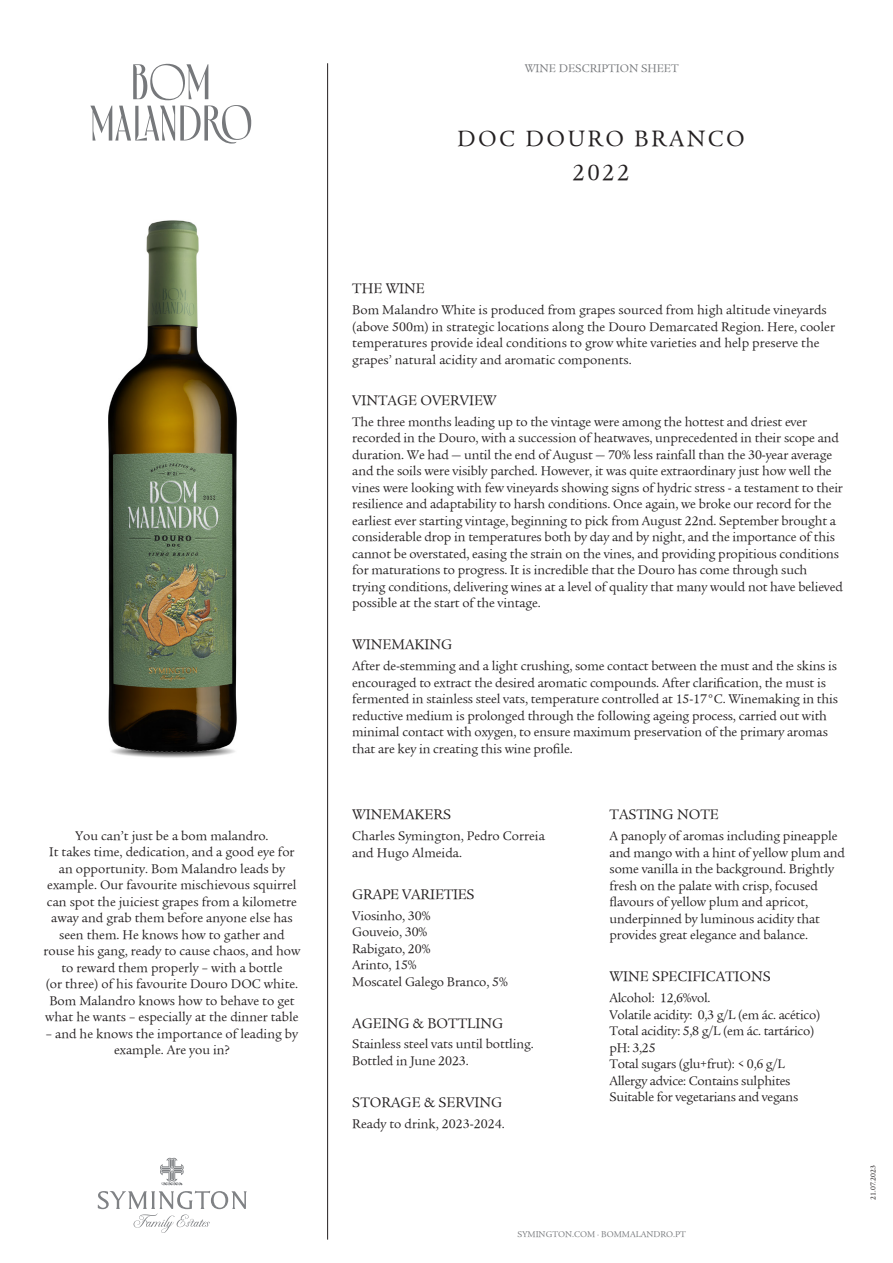
<style>
.page{position:relative;width:893px;height:1263px;background:#fff}
.page>*{position:absolute;margin:0;border:0;box-sizing:border-box;transform-origin:0 0}
._04__NOME_VINHO{font:24px "Legacy Serif LT Book";letter-spacing:.1em;color:#231f20}
._06__SUB-TITULOS{font:15px "Legacy Serif LT Book";color:#231f20}
._07__TEXTO_GERAL{font:15px "Legacy Serif LT Book";color:#231f20}
._07__TEXTO_GERAL-2{font:13.5px/16.5px "Legacy Serif LT Book";letter-spacing:-.01em;color:#231f20}
.t1{font:12px "Legacy Serif LT Book";color:#76787b}
.t2{font:9px "Legacy Serif LT Book";color:#76787b}
._07__TEXTO_GERAL-3{font:7.5px "Legacy Serif LT Book";color:#231f20}
</style>
<div class="page">
<hr style="left:327px;top:63px;width:1px;height:1176px;background:#231f20">
<svg style="left:160px;top:1158px;width:24px;height:27px"></svg>
<svg style="left:98px;top:1191px;width:149px;height:42px"></svg>
<svg style="left:90px;top:63px;width:161px;height:81px"></svg>
<img style="left:108px;top:220px;width:129px;height:538px">
<p class="_07__TEXTO_GERAL-2" style="left:44px;top:827px;width:258px;text-align:center">You can’t just be a bom malandro.<br>It takes time, dedication, and a good eye for an opportunity. Bom Malandro leads by example. Our favourite mischievous squirrel can spot the juiciest grapes from a kilometre away and grab them before anyone else has seen them. He knows how to gather and rouse his gang, ready to cause chaos, and how to reward them properly – with a bottle<br>(or three) of his favourite Douro DOC white.<br>Bom Malandro knows how to behave to get what he wants – especially at the dinner table</p>
<p class="_07__TEXTO_GERAL-2" style="left:46px;top:1025px;width:254px;text-align:center">– and he knows the importance of leading by example. Are you in?</p>
<p class="t1" style="left:525px;top:62px;width:155px">WINE DESCRIPTION SHEET</p>
<p class="_04__NOME_VINHO" style="left:457px;top:125px;width:289px">DOC DOURO BRANCO</p>
<p class="_04__NOME_VINHO" style="left:572px;top:159px;width:59px">2022</p>
<p class="_06__SUB-TITULOS" style="left:352px;top:280px;width:74px">THE WINE</p>
<p class="_07__TEXTO_GERAL-2" style="left:352px;top:302px;width:484px">Bom Malandro White is produced from grapes sourced from high altitude vineyards (above 500m) in strategic locations along the Douro Demarcated Region. Here, cooler temperatures provide ideal conditions to grow white varieties and help preserve the grapes’ natural acidity and aromatic components.</p>
<p class="_07__TEXTO_GERAL" style="left:352px;top:392px;width:146px">VINTAGE OVERVIEW</p>
<p class="_07__TEXTO_GERAL-2" style="left:352px;top:413px;width:492px">The three months leading up to the vintage were among the hottest and driest ever recorded in the Douro, with a succession of heatwaves, unprecedented in their scope and duration. We had — until the end of August — 70% less rainfall than the 30-year average and the soils were visibly parched. However, it was quite extraordinary just how well the vines were looking with few vineyards showing signs of hydric stress - a testament to their resilience and adaptability to harsh conditions. Once again, we broke our record for the earliest ever starting vintage, beginning to pick from August 22nd. September brought a considerable drop in temperatures both by day and by night, and the importance of this cannot be overstated, easing the strain on the vines, and providing propitious conditions for maturations to progress. It is incredible that the Douro has come through such trying conditions, delivering wines at a level of quality that many would not have believed possible at the start of the vintage.</p>
<p class="_06__SUB-TITULOS" style="left:352px;top:636px;width:102px">WINEMAKING</p>
<p class="_07__TEXTO_GERAL-2" style="left:352px;top:658px;width:487px">After de-stemming and a light crushing, some contact between the must and the skins is encouraged to extract the desired aromatic compounds. After clarification, the must is fermented in stainless steel vats, temperature controlled at 15-17°C. Winemaking in this reductive medium is prolonged through the following ageing process, carried out with minimal contact with oxygen, to ensure maximum preservation of the primary aromas that are key in creating this wine profile.</p>
<p class="_06__SUB-TITULOS" style="left:352px;top:806px;width:100px">WINEMAKERS</p>
<p class="_07__TEXTO_GERAL-2" style="left:352px;top:828px;width:194px">Charles Symington, Pedro Correia and Hugo Almeida.</p>
<p class="_06__SUB-TITULOS" style="left:352px;top:885px;width:124px">GRAPE VARIETIES</p>
<p class="_07__TEXTO_GERAL-2" style="left:352px;top:907px;width:80px">Viosinho, 30%</p>
<p class="_07__TEXTO_GERAL-2" style="left:352px;top:924px;width:77px">Gouveio, 30%</p>
<p class="_07__TEXTO_GERAL-2" style="left:352px;top:940px;width:80px">Rabigato, 20%</p>
<p class="_07__TEXTO_GERAL-2" style="left:352px;top:957px;width:66px">Arinto, 15%</p>
<p class="_07__TEXTO_GERAL-2" style="left:352px;top:973px;width:157px">Moscatel Galego Branco, 5%</p>
<p class="_06__SUB-TITULOS" style="left:352px;top:1014px;width:152px">AGEING &amp; BOTTLING</p>
<p class="_07__TEXTO_GERAL-2" style="left:352px;top:1036px;width:183px">Stainless steel vats until bottling.</p>
<p class="_07__TEXTO_GERAL-2" style="left:352px;top:1052px;width:118px">Bottled in June 2023.</p>
<p class="_06__SUB-TITULOS" style="left:352px;top:1093px;width:151px">STORAGE &amp; SERVING</p>
<p class="_07__TEXTO_GERAL-2" style="left:352px;top:1115px;width:154px">Ready to drink, 2023-2024.</p>
<p class="_06__SUB-TITULOS" style="left:609px;top:806px;width:111px">TASTING NOTE</p>
<p class="_07__TEXTO_GERAL-2" style="left:609px;top:828px;width:237px">A panoply of aromas including pineapple and mango with a hint of yellow plum and some vanilla in the background. Brightly fresh on the palate with crisp, focused flavours of yellow plum and apricot, underpinned by luminous acidity that provides great elegance and balance.</p>
<p class="_06__SUB-TITULOS" style="left:609px;top:968px;width:163px">WINE SPECIFICATIONS</p>
<p class="_07__TEXTO_GERAL-2" style="left:609px;top:990px;width:102px">Alcohol: 12,6%vol.</p>
<p class="_07__TEXTO_GERAL-2" style="left:609px;top:1006px;width:212px">Volatile acidity: 0,3 g/L (em ác. acético)</p>
<p class="_07__TEXTO_GERAL-2" style="left:609px;top:1023px;width:206px">Total acidity: 5,8 g/L (em ác. tartárico)</p>
<p class="_07__TEXTO_GERAL-2" style="left:609px;top:1039px;width:48px">pH: 3,25</p>
<p class="_07__TEXTO_GERAL-2" style="left:609px;top:1056px;width:177px">Total sugars (glu+frut): &lt; 0,6 g/L</p>
<p class="_07__TEXTO_GERAL-2" style="left:609px;top:1072px;width:182px">Allergy advice: Contains sulphites</p>
<p class="_07__TEXTO_GERAL-2" style="left:609px;top:1089px;width:190px">Suitable for vegetarians and vegans</p>
<p class="t2" style="left:517px;top:1229px;width:170px">SYMINGTON.COM · BOMMALANDRO.PT</p>
<p class="_07__TEXTO_GERAL-3" style="left:869px;top:1200px;width:36px;rotate:-90deg">21.07.2023</p>
</div>
